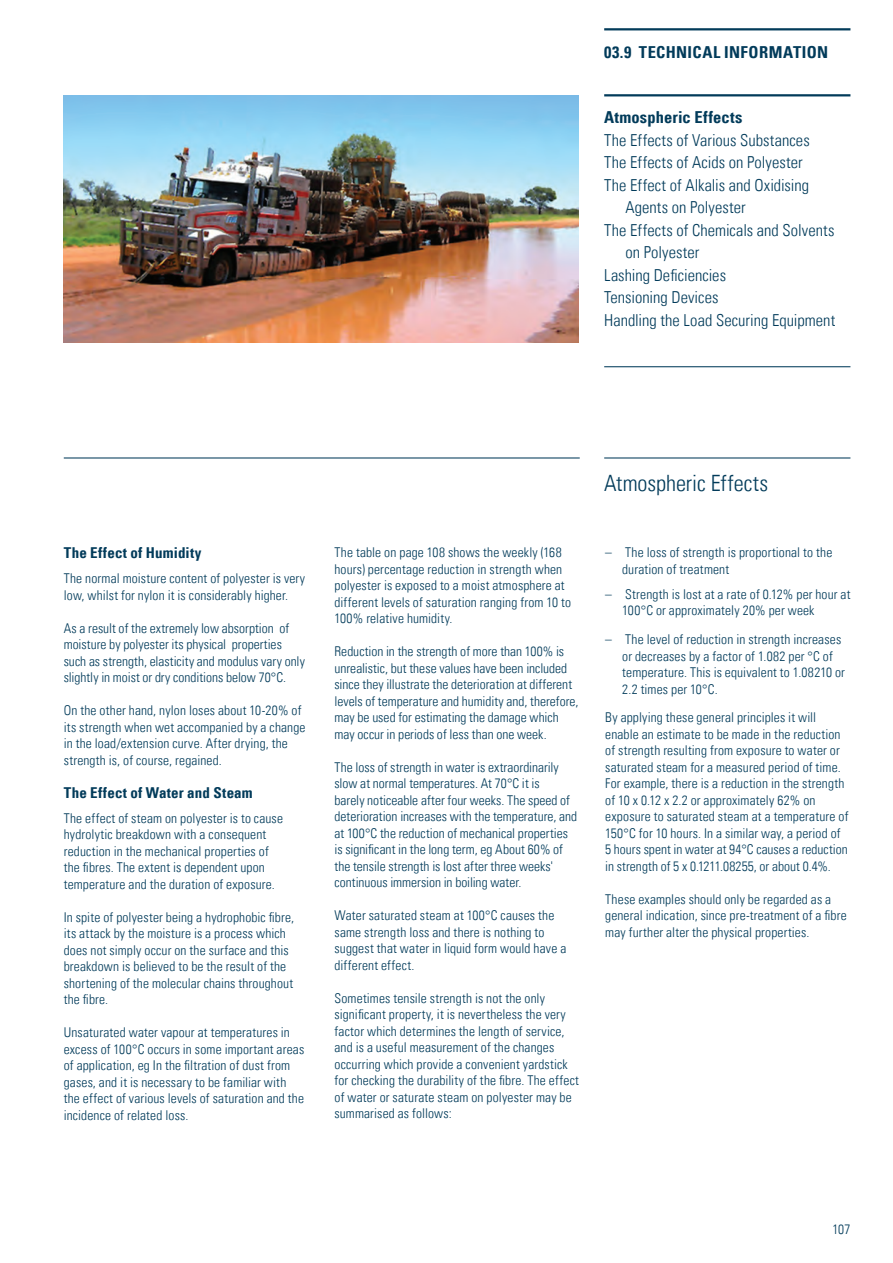
<style>
.page{position:relative;width:893px;height:1263px;background:#fff}
.page>*{position:absolute;margin:0;border:0;box-sizing:border-box;transform-origin:0 0}
.Header_1{font:300 condensed 22.5px "Univers LT Std";color:#023b5a}
.CH_-_other{font:300 condensed 16.5px/22.5px "Univers LT Std";letter-spacing:.005em;color:#023b5a}
.CH_Chapter_-_01_1{font:700 condensed 16.5px "Univers";letter-spacing:.025em;color:#023b5a}
.CH_-_active{font:700 condensed 16.5px "Univers";letter-spacing:.01em;color:#023b5a}
.Header_2{font:700 condensed 15px "Univers";letter-spacing:.02em;color:#023b5a}
.BODY{font:300 condensed 13.5px/16.5px "Univers LT Std";letter-spacing:.01em;color:#023b5a}
.BODY_-_First_Paragra{font:300 condensed 13.5px/16.5px "Univers LT Std";letter-spacing:.01em;color:#023b5a}
</style>
<div class="page">
<img style="left:64px;top:96px;width:514px;height:246px">
<hr style="left:604px;top:457px;width:246px;height:1px;background:#023b5a">
<hr style="left:64px;top:457px;width:516px;height:1px;background:#023b5a">
<hr style="left:604px;top:28px;width:246px;height:2px;background:#023b5a">
<hr style="left:604px;top:94px;width:246px;height:2px;background:#023b5a">
<hr style="left:604px;top:366px;width:246px;height:1px;background:#023b5a">
<p class="CH_Chapter_-_01_1" style="left:604px;top:42px;width:226px">03.9 TECHNICAL INFORMATION</p>
<p class="CH_-_active" style="left:604px;top:107px;width:140px">Atmospheric Effects</p>
<p class="CH_-_other" style="left:604px;top:129px;width:207px">The Effects of Various Substances</p>
<p class="CH_-_other" style="left:604px;top:151px;width:200px">The Effects of Acids on Polyester</p>
<p class="CH_-_other" style="left:625px;top:174px;width:185px;text-indent:-21px">The Effect of Alkalis and Oxidising<br>Agents on Polyester</p>
<p class="CH_-_other" style="left:625px;top:219px;width:211px;text-indent:-21px">The Effects of Chemicals and Solvents on Polyester</p>
<p class="CH_-_other" style="left:604px;top:264px;width:123px">Lashing Deficiencies</p>
<p class="CH_-_other" style="left:604px;top:286px;width:116px">Tensioning Devices</p>
<p class="CH_-_other" style="left:604px;top:309px;width:233px">Handling the Load Securing Equipment</p>
<p class="Header_2" style="left:64px;top:544px;width:139px">The Effect of Humidity</p>
<p class="BODY_-_First_Paragra" style="left:64px;top:570px;width:243px">The normal moisture content of polyester is very low, whilst for nylon it is considerably higher.</p>
<p class="BODY" style="left:64px;top:620px;width:243px">As a result of the extremely low absorption of moisture by polyester its physical properties such as strength, elasticity and modulus vary only slightly in moist or dry conditions below 70°C.</p>
<p class="BODY" style="left:64px;top:702px;width:243px">On the other hand, nylon loses about 10-20% of its strength when wet accompanied by a change in the load/extension curve. After drying, the strength is, of course, regained.</p>
<p class="Header_2" style="left:64px;top:783px;width:191px">The Effect of Water and Steam</p>
<p class="BODY_-_First_Paragra" style="left:64px;top:809px;width:221px">The effect of steam on polyester is to cause hydrolytic breakdown with a consequent reduction in the mechanical properties of the fibres. The extent is dependent upon temperature and the duration of exposure.</p>
<p class="BODY" style="left:64px;top:908px;width:232px">In spite of polyester being a hydrophobic fibre, its attack by the moisture is a process which does not simply occur on the surface and this breakdown is believed to be the result of the shortening of the molecular chains throughout the fibre.</p>
<p class="BODY" style="left:64px;top:1024px;width:242px">Unsaturated water vapour at temperatures in excess of 100°C occurs in some important areas of application, eg In the filtration of dust from gases, and it is necessary to be familiar with the effect of various levels of saturation and the incidence of related loss.</p>
<p class="BODY" style="left:334px;top:544px;width:238px">The table on page 108 shows the weekly (168 hours) percentage reduction in strength when polyester is exposed to a moist atmosphere at different levels of saturation ranging from 10 to 100% relative humidity.</p>
<p class="BODY" style="left:334px;top:643px;width:245px">Reduction in the strength of more than 100% is unrealistic, but these values have been included since they illustrate the deterioration at different levels of temperature and humidity and, therefore, may be used for estimating the damage which may occur in periods of less than one week.</p>
<p class="BODY" style="left:334px;top:759px;width:244px">The loss of strength in water is extraordinarily slow at normal temperatures. At 70°C it is<br>barely noticeable after four weeks. The speed of deterioration increases with the temperature, and at 100°C the reduction of mechanical properties is significant in the long term, eg About 60% of the tensile strength is lost after three weeks' continuous immersion in boiling water.</p>
<p class="BODY" style="left:334px;top:907px;width:233px">Water saturated steam at 100°C causes the same strength loss and there is nothing to suggest that water in liquid form would have a different effect.</p>
<p class="BODY" style="left:334px;top:990px;width:246px">Sometimes tensile strength is not the only significant property, it is nevertheless the very factor which determines the length of service, and is a useful measurement of the changes occurring which provide a convenient yardstick for checking the durability of the fibre. The effect of water or saturate steam on polyester may be summarised as follows:</p>
<p class="Header_1" style="left:604px;top:470px;width:166px">Atmospheric Effects</p>
<p class="BODY_-_First_Paragra" style="left:622px;top:544px;width:212px;text-indent:-17px">– The loss of strength is proportional to the duration of treatment</p>
<p class="BODY_-_First_Paragra" style="left:622px;top:586px;width:230px;text-indent:-17px">– Strength is lost at a rate of 0.12% per hour at<br>100°C or approximately 20% per week</p>
<p class="BODY_-_First_Paragra" style="left:622px;top:631px;width:224px;text-indent:-17px">– The level of reduction in strength increases or decreases by a factor of 1.082 per °C of temperature. This is equivalent to 1.08210 or 2.2 times per 10°C.</p>
<p class="BODY_-_First_Paragra" style="left:605px;top:709px;width:245px">By applying these general principles it will enable an estimate to be made in the reduction of strength resulting from exposure to water or saturated steam for a measured period of time.<br>For example, there is a reduction in the strength of 10 x 0.12 x 2.2 or approximately 62% on exposure to saturated steam at a temperature of 150°C for 10 hours. In a similar way, a period of 5 hours spent in water at 94°C causes a reduction in strength of 5 x 0.1211.08255, or about 0.4%.</p>
<p class="BODY" style="left:605px;top:891px;width:243px">These examples should only be regarded as a general indication, since pre-treatment of a fibre may further alter the physical properties.</p>
<p class="BODY_-_First_Paragra" style="left:832px;top:1221px;width:19px">107</p>
</div>
